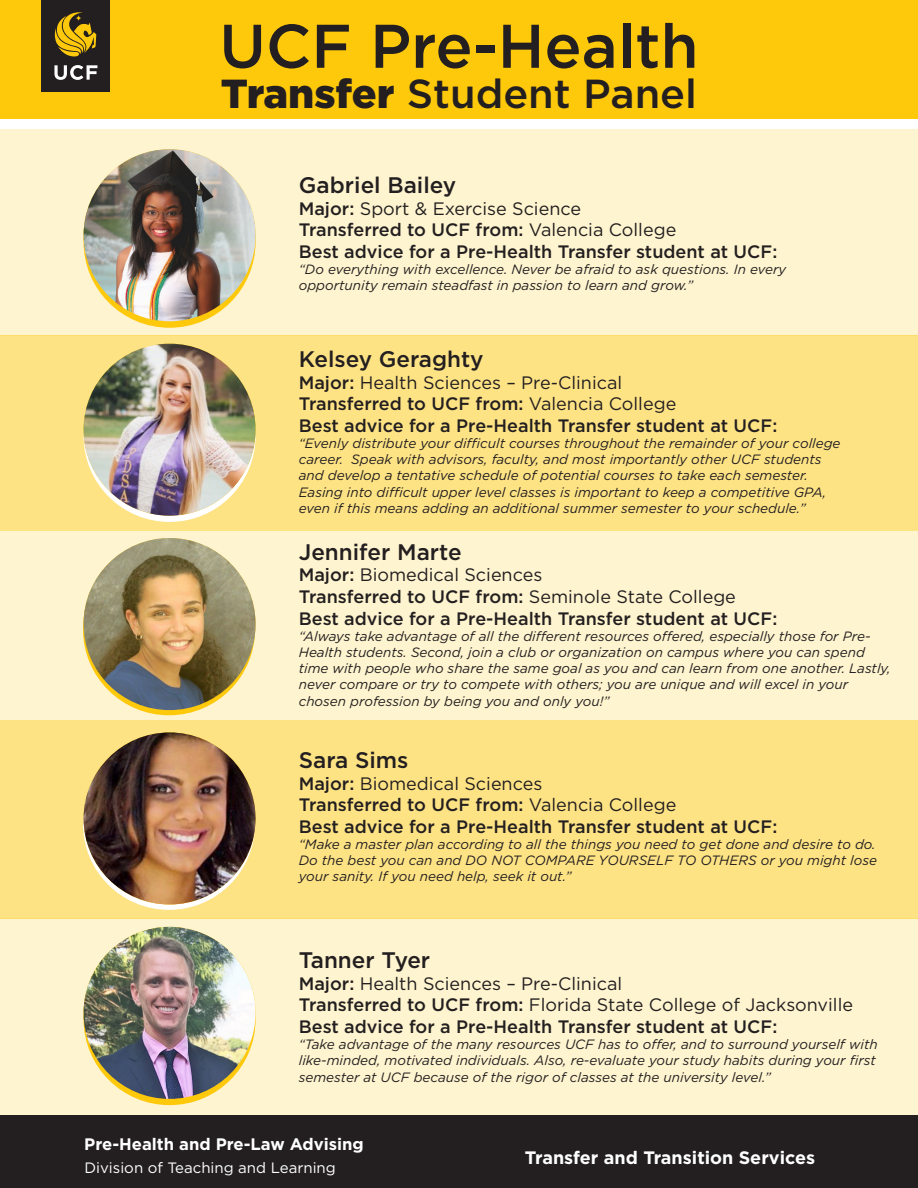
<style>
.page{position:relative;width:918px;height:1188px;background:#fff}
.page>*{position:absolute;margin:0;border:0;box-sizing:border-box;transform-origin:0 0}
.t1{font:500 61.5px "Gotham";color:#231f20}
.t2{font:500 40.5px "Gotham";color:#231f20}
.t3{font:500 22.5px "Gotham";color:#231f20}
.t4{font:500 18px "Gotham";color:#231f20}
.t5{font:18px "Gotham";color:#231f20}
.t6{font:700 18px "Gotham";color:#fff}
.t7{font:700 16.65px "Gotham";color:#fff}
.t8{font:15px "Gotham";color:#fff}
.t9{font:500 14.85px "Gotham";color:#fff}
.t10{font:italic 13.5px/16.2px "Gotham";color:#231f20}
.s1{font-weight:900}
.s2{font-weight:500}
.s3{font-weight:400}
</style>
<div class="page">
<div style="left:0;top:336px;width:918px;height:195px;background:#fee385"></div>
<div style="left:0;top:720px;width:918px;height:198px;background:#fee385"></div>
<div style="left:0;top:918px;width:918px;height:205px;background:#fef4cf"></div>
<div style="left:0;top:119px;width:918px;height:217px;background:#fef4cf"></div>
<div style="left:0;top:0;width:918px;height:127px;background:#fec80b"></div>
<svg style="left:84px;top:156px;width:172px;height:172px"></svg>
<svg style="left:84px;top:350px;width:172px;height:172px"></svg>
<img style="left:84px;top:149px;width:172px;height:172px;border-radius:86px">
<img style="left:84px;top:344px;width:172px;height:172px;border-radius:86px">
<svg style="left:83px;top:738px;width:172px;height:172px"></svg>
<svg style="left:84px;top:933px;width:172px;height:172px"></svg>
<img style="left:84px;top:732px;width:172px;height:172px;border-radius:86px">
<img style="left:84px;top:927px;width:172px;height:172px;border-radius:86px">
<svg style="left:0;top:531px;width:918px;height:189px;background:#f0e4bf"></svg>
<div style="left:0;top:1115px;width:918px;height:73px;background:#231f20"></div>
<div style="left:41px;top:0;width:69px;height:92px;background:#231f20"></div>
<svg style="left:54px;top:65px;width:43px;height:15px"></svg>
<svg style="left:55px;top:12px;width:41px;height:45px"></svg>
<svg style="left:75px;top:15px;width:7px;height:6px"></svg>
<div style="left:0;top:119px;width:918px;height:10px;background:#fff"></div>
<p class="t1" style="left:219px;top:6px;width:481px">UCF Pre-Health</p>
<p class="t2" style="left:221px;top:67px;width:478px"><span class="s1">Transfer</span> Student Panel</p>
<p class="t3" style="left:299px;top:171px;width:159px">Gabriel Bailey</p>
<p class="t5" style="left:299px;top:197px;width:284px"><span class="s2">Major:</span> Sport &amp; Exercise Science</p>
<p class="t4" style="left:299px;top:218px;width:379px">Transferred to UCF from: <span class="s3">Valencia College</span></p>
<p class="t4" style="left:299px;top:240px;width:480px">Best advice for a Pre-Health Transfer student at UCF:</p>
<p class="t10" style="left:299px;top:261px;width:489px">“Do everything with excellence. Never be afraid to ask questions. In every opportunity remain steadfast in passion to learn and grow.”</p>
<p class="t3" style="left:299px;top:344px;width:186px">Kelsey Geraghty</p>
<p class="t5" style="left:299px;top:371px;width:325px"><span class="s2">Major:</span> Health Sciences – Pre-Clinical</p>
<p class="t4" style="left:299px;top:392px;width:379px">Transferred to UCF from: <span class="s3">Valencia College</span></p>
<p class="t4" style="left:299px;top:414px;width:480px">Best advice for a Pre-Health Transfer student at UCF:</p>
<p class="t10" style="left:299px;top:435px;width:543px">“Evenly distribute your difficult courses throughout the remainder of your college career. Speak with advisors, faculty, and most importantly other UCF students and develop a tentative schedule of potential courses to take each semester.<br>Easing into difficult upper level classes is important to keep a competitive GPA, even if this means adding an additional summer semester to your schedule.”</p>
<p class="t3" style="left:299px;top:537px;width:164px">Jennifer Marte</p>
<p class="t5" style="left:299px;top:563px;width:245px"><span class="s2">Major:</span> Biomedical Sciences</p>
<p class="t4" style="left:299px;top:585px;width:439px">Transferred to UCF from: <span class="s3">Seminole State College</span></p>
<p class="t4" style="left:299px;top:606px;width:480px">Best advice for a Pre-Health Transfer student at UCF:</p>
<p class="t10" style="left:299px;top:628px;width:593px">“Always take advantage of all the different resources offered, especially those for Pre-Health students. Second, join a club or organization on campus where you can spend time with people who share the same goal as you and can learn from one another. Lastly, never compare or try to compete with others; you are unique and will excel in your chosen profession by being you and only you!”</p>
<p class="t3" style="left:299px;top:745px;width:111px">Sara Sims</p>
<p class="t5" style="left:299px;top:772px;width:245px"><span class="s2">Major:</span> Biomedical Sciences</p>
<p class="t4" style="left:299px;top:793px;width:379px">Transferred to UCF from: <span class="s3">Valencia College</span></p>
<p class="t4" style="left:299px;top:815px;width:480px">Best advice for a Pre-Health Transfer student at UCF:</p>
<p class="t10" style="left:299px;top:836px;width:580px;text-align:justify">“Make a master plan according to all the things you need to get done and desire to do.<br>Do the best you can and DO NOT COMPARE YOURSELF TO OTHERS or you might lose your sanity. If you need help, seek it out.”</p>
<p class="t3" style="left:299px;top:946px;width:133px">Tanner Tyer</p>
<p class="t5" style="left:299px;top:972px;width:325px"><span class="s2">Major:</span> Health Sciences – Pre-Clinical</p>
<p class="t5" style="left:299px;top:994px;width:556px"><span class="s2">Transferred to UCF from:</span> Florida State College of Jacksonville</p>
<p class="t4" style="left:299px;top:1015px;width:480px">Best advice for a Pre-Health Transfer student at UCF:</p>
<p class="t10" style="left:299px;top:1036px;width:580px">“Take advantage of the many resources UCF has to offer, and to surround yourself with like-minded, motivated individuals. Also, re-evaluate your study habits during your first semester at UCF because of the rigor of classes at the university level.”</p>
<p class="t7" style="left:84px;top:1133px;width:281px">Pre-Health and Pre-Law Advising</p>
<p class="t9" style="left:84px;top:1160px;width:254px">Division of Teaching and Learning</p>
<p class="t8" style="left:84px;top:1158px;width:253px">Division of Teaching and Learning</p>
<p class="t6" style="left:525px;top:1145px;width:292px">Transfer and Transition Services</p>
</div>
